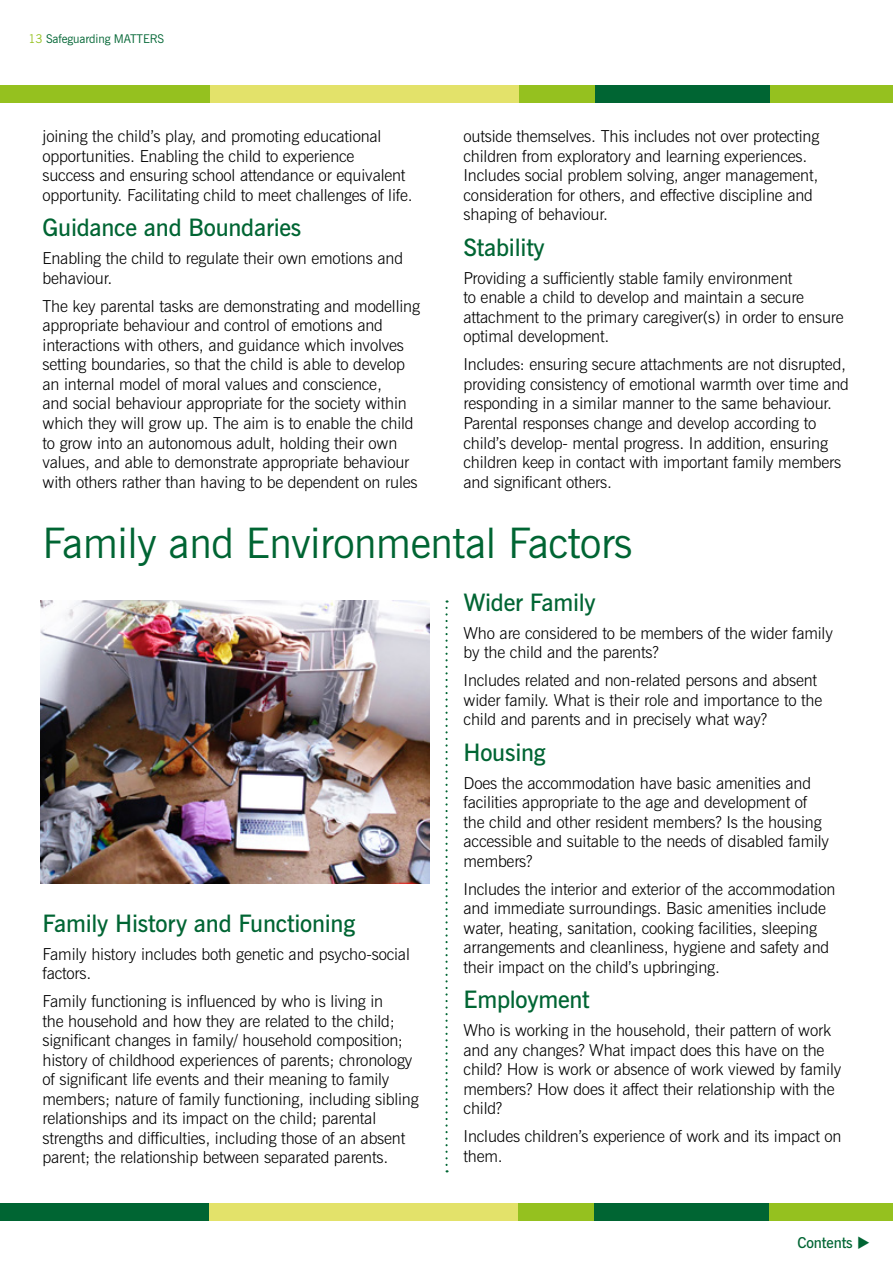
<style>
.page{position:relative;width:893px;height:1263px;background:#fff}
.page>*{position:absolute;margin:0;border:0;box-sizing:border-box;transform-origin:0 0}
.sub2{font:42px "News Gothic BT";letter-spacing:-.01em;color:#006533}
.Sub_heading{font:600 24px "News Gothic BT";letter-spacing:-.01em;color:#006533}
.Body_copy{font:300 16.5px/19.5px "News Gothic BT";letter-spacing:-.01em;color:#000}
.body_heading{font:600 15px "News Gothic BT";letter-spacing:-.01em;color:#006533}
.t1{font:12px "News Gothic BT";letter-spacing:-.01em;color:#006533}
.s1{color:#95c11f}
</style>
<div class="page">
<div style="left:711px;top:1203px;width:182px;height:17px;background:#95c11f"></div>
<div style="left:0;top:1203px;width:212px;height:17px;background:#006533"></div>
<div style="left:511px;top:1203px;width:83px;height:17px;background:#95c11f"></div>
<div style="left:209px;top:1203px;width:309px;height:17px;background:#e3e26a"></div>
<div style="left:594px;top:1203px;width:175px;height:17px;background:#006533"></div>
<img style="left:40px;top:600px;width:390px;height:283px">
<svg style="left:445px;top:600px;width:3px;height:572px"></svg>
<div style="left:712px;top:85px;width:181px;height:17px;background:#95c11f"></div>
<div style="left:0;top:85px;width:213px;height:17px;background:#95c11f"></div>
<div style="left:512px;top:85px;width:83px;height:17px;background:#95c11f"></div>
<div style="left:210px;top:85px;width:309px;height:17px;background:#e3e26a"></div>
<div style="left:595px;top:85px;width:175px;height:17px;background:#006533"></div>
<p class="t1" style="left:28px;top:32px;width:137px"><span class="s1">13</span> Safeguarding MATTERS</p>
<p class="Body_copy" style="left:463px;top:127px;width:357px">outside themselves. This includes not over protecting children from exploratory and learning experiences.<br>Includes social problem solving, anger management, consideration for others, and effective discipline and shaping of behaviour.</p>
<p class="Sub_heading" style="left:463px;top:233px;width:83px">Stability</p>
<p class="Body_copy" style="left:463px;top:268px;width:382px">Providing a sufficiently stable family environment<br>to enable a child to develop and maintain a secure attachment to the primary caregiver(s) in order to ensure optimal development.</p>
<p class="Body_copy" style="left:463px;top:355px;width:387px">Includes: ensuring secure attachments are not disrupted, providing consistency of emotional warmth over time and responding in a similar manner to the same behaviour.<br>Parental responses change and develop according to child’s develop- mental progress. In addition, ensuring children keep in contact with important family members and significant others.</p>
<p class="sub2" style="left:43px;top:518px;width:591px">Family and Environmental Factors</p>
<p class="Body_copy" style="left:43px;top:127px;width:372px">joining the child’s play, and promoting educational opportunities. Enabling the child to experience<br>success and ensuring school attendance or equivalent opportunity. Facilitating child to meet challenges of life.</p>
<p class="Sub_heading" style="left:43px;top:213px;width:260px">Guidance and Boundaries</p>
<p class="Body_copy" style="left:43px;top:249px;width:362px">Enabling the child to regulate their own emotions and behaviour.</p>
<p class="Body_copy" style="left:43px;top:296px;width:379px">The key parental tasks are demonstrating and modelling appropriate behaviour and control of emotions and interactions with others, and guidance which involves setting boundaries, so that the child is able to develop an internal model of moral values and conscience,<br>and social behaviour appropriate for the society within which they will grow up. The aim is to enable the child to grow into an autonomous adult, holding their own values, and able to demonstrate appropriate behaviour with others rather than having to be dependent on rules</p>
<p class="Sub_heading" style="left:43px;top:908px;width:314px">Family History and Functioning</p>
<p class="Body_copy" style="left:43px;top:944px;width:369px">Family history includes both genetic and psycho-social factors.</p>
<p class="Body_copy" style="left:43px;top:991px;width:378px">Family functioning is influenced by who is living in<br>the household and how they are related to the child; significant changes in family/ household composition; history of childhood experiences of parents; chronology of significant life events and their meaning to family members; nature of family functioning, including sibling relationships and its impact on the child; parental strengths and difficulties, including those of an absent parent; the relationship between separated parents.</p>
<p class="Sub_heading" style="left:464px;top:587px;width:134px">Wider Family</p>
<p class="Body_copy" style="left:464px;top:623px;width:371px">Who are considered to be members of the wider family by the child and the parents?</p>
<p class="Body_copy" style="left:464px;top:670px;width:360px">Includes related and non-related persons and absent wider family. What is their role and importance to the child and parents and in precisely what way?</p>
<p class="Sub_heading" style="left:464px;top:737px;width:84px">Housing</p>
<p class="Body_copy" style="left:464px;top:773px;width:367px">Does the accommodation have basic amenities and facilities appropriate to the age and development of the child and other resident members? Is the housing accessible and suitable to the needs of disabled family members?</p>
<p class="Body_copy" style="left:464px;top:879px;width:373px">Includes the interior and exterior of the accommodation and immediate surroundings. Basic amenities include water, heating, sanitation, cooking facilities, sleeping arrangements and cleanliness, hygiene and safety and their impact on the child’s upbringing.</p>
<p class="Sub_heading" style="left:464px;top:985px;width:128px">Employment</p>
<p class="Body_copy" style="left:464px;top:1020px;width:379px">Who is working in the household, their pattern of work and any changes? What impact does this have on the child? How is work or absence of work viewed by family members? How does it affect their relationship with the child?</p>
<p class="Body_copy" style="left:464px;top:1126px;width:379px">Includes children’s experience of work and its impact on them.</p>
<p class="body_heading" style="left:797px;top:1234px;width:74px">Contents ◆</p>
</div>
